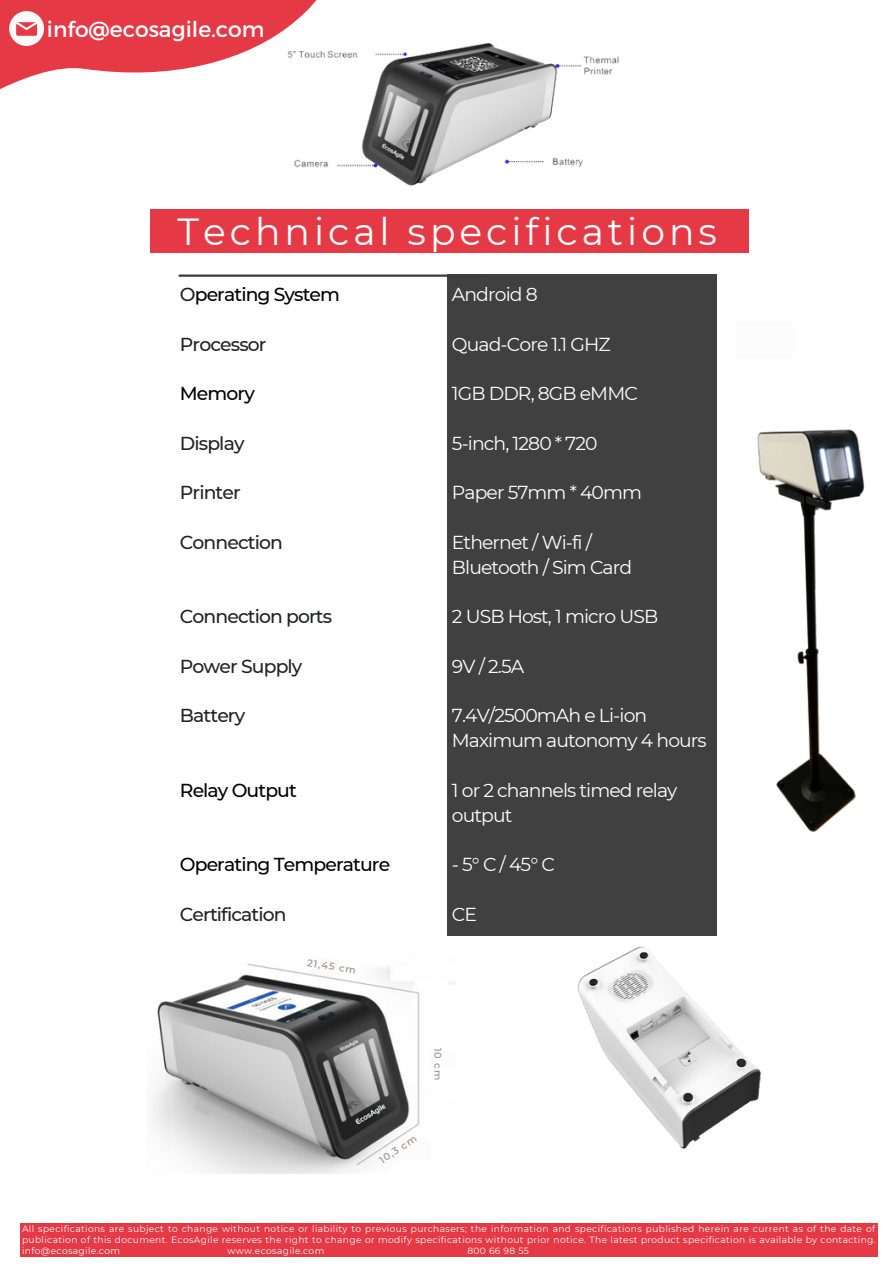
<style>
.page{position:relative;width:894px;height:1264px;background:#fff}
.page>*{position:absolute;margin:0;border:0;box-sizing:border-box;transform-origin:0 0}
.t1{font:37.65px "Montserrat";letter-spacing:.105em;color:#fff}
.t2{font:21.75px "Montserrat";color:#fff}
.t3{font:18.75px/24.8px "Montserrat";letter-spacing:-.045em;color:#fff}
.t4{font:500 18.75px "Montserrat";letter-spacing:-.045em;color:#212222}
.t5{font:500 18.75px "Montserrat";letter-spacing:-.045em;color:#000}
.t6{font:500 9.75px "Montserrat";color:#958986}
.t7{font:9.15px/11.4px "Montserrat";letter-spacing:.04em;color:#fff;text-align:justify}
.s1{color:#212222}
</style>
<div class="page">
<div style="left:150px;top:209px;width:598px;height:44px;background:#e63946"></div>
<svg style="left:0;top:0;width:272px;height:89px;fill:#e63946"></svg>
<div style="left:447px;top:274px;width:269px;height:661px;background:#404040"></div>
<hr style="left:179px;top:274px;width:301px;height:3px;background:#3c3c3c">
<img style="left:151px;top:935px;width:353px;height:239px">
<div style="left:736px;top:322px;width:56px;height:37px;background:#fbfbfb"></div>
<img style="left:272px;top:0;width:347px;height:186px">
<img style="left:555px;top:935px;width:207px;height:214px">
<div style="left:21px;top:1222px;width:856px;height:34px;background:#e63946"></div>
<img style="left:716px;top:367px;width:149px;height:483px">
<svg style="left:9px;top:11px;width:35px;height:35px"></svg>
<div style="left:295px;top:110px;width:68px;height:18px;background:#fff"></div>
<p class="t2" style="left:47px;top:15px;width:219px">info@ecosagile.com</p>
<p class="t1" style="left:177px;top:208px;width:541px">Technical specifications</p>
<p class="t3" style="left:452px;top:282px;width:87px">Android 8</p>
<p class="t3" style="left:452px;top:331px;width:160px">Quad-Core 1.1 GHZ</p>
<p class="t3" style="left:452px;top:381px;width:187px">1GB DDR, 8GB eMMC</p>
<p class="t3" style="left:452px;top:431px;width:147px">5-inch, 1280 * 720</p>
<p class="t3" style="left:452px;top:480px;width:192px">Paper 57mm * 40mm</p>
<p class="t3" style="left:452px;top:530px;width:142px">Ethernet / Wi-fi /</p>
<p class="t3" style="left:452px;top:554px;width:182px">Bluetooth / Sim Card</p>
<p class="t3" style="left:452px;top:604px;width:208px">2 USB Host, 1 micro USB</p>
<p class="t3" style="left:452px;top:653px;width:74px">9V / 2.5A</p>
<p class="t3" style="left:452px;top:703px;width:256px">7.4V/2500mAh e Li-ion<br>Maximum autonomy 4 hours</p>
<p class="t3" style="left:452px;top:777px;width:227px">1 or 2 channels timed relay output</p>
<p class="t3" style="left:452px;top:852px;width:104px">-5°C/45°C</p>
<p class="t3" style="left:452px;top:901px;width:27px">CE</p>
<p class="t5" style="left:180px;top:283px;width:162px"><span class="s1">O</span>perating System</p>
<p class="t4" style="left:180px;top:332px;width:88px">Processor</p>
<p class="t5" style="left:180px;top:382px;width:76px">Memory</p>
<p class="t4" style="left:180px;top:431px;width:66px">Display</p>
<p class="t4" style="left:180px;top:481px;width:62px">Printer</p>
<p class="t4" style="left:180px;top:531px;width:104px">Connection</p>
<p class="t4" style="left:180px;top:605px;width:154px">Connection ports</p>
<p class="t4" style="left:180px;top:654px;width:124px">Power Supply</p>
<p class="t4" style="left:180px;top:704px;width:67px">Battery</p>
<p class="t5" style="left:180px;top:778px;width:118px">Relay Output</p>
<p class="t5" style="left:180px;top:853px;width:212px">Operating Temperature</p>
<p class="t4" style="left:180px;top:902px;width:108px">Certification</p>
<p class="t6" style="left:308px;top:956px;width:51px;rotate:9deg">21,45 cm</p>
<p class="t6" style="left:443px;top:1047px;width:34px;rotate:90deg">10 cm</p>
<p class="t6" style="left:377px;top:1156px;width:44px;rotate:-34deg">10,3 cm</p>
<p class="t7" style="left:22px;top:1222px;width:854px">All specifications are subject to change without notice or liability to previous purchasers; the information and specifications published herein are current as of the date of publication of this document. EcosAgile reserves the right to change or modify specifications without prior notice. The latest product specification is available by contacting. info@ecosagile.com</p>
<p class="t7" style="left:227px;top:1245px;width:98px">www.ecosagile.com</p>
<p class="t7" style="left:467px;top:1245px;width:63px">800 66 98 55</p>
</div>
